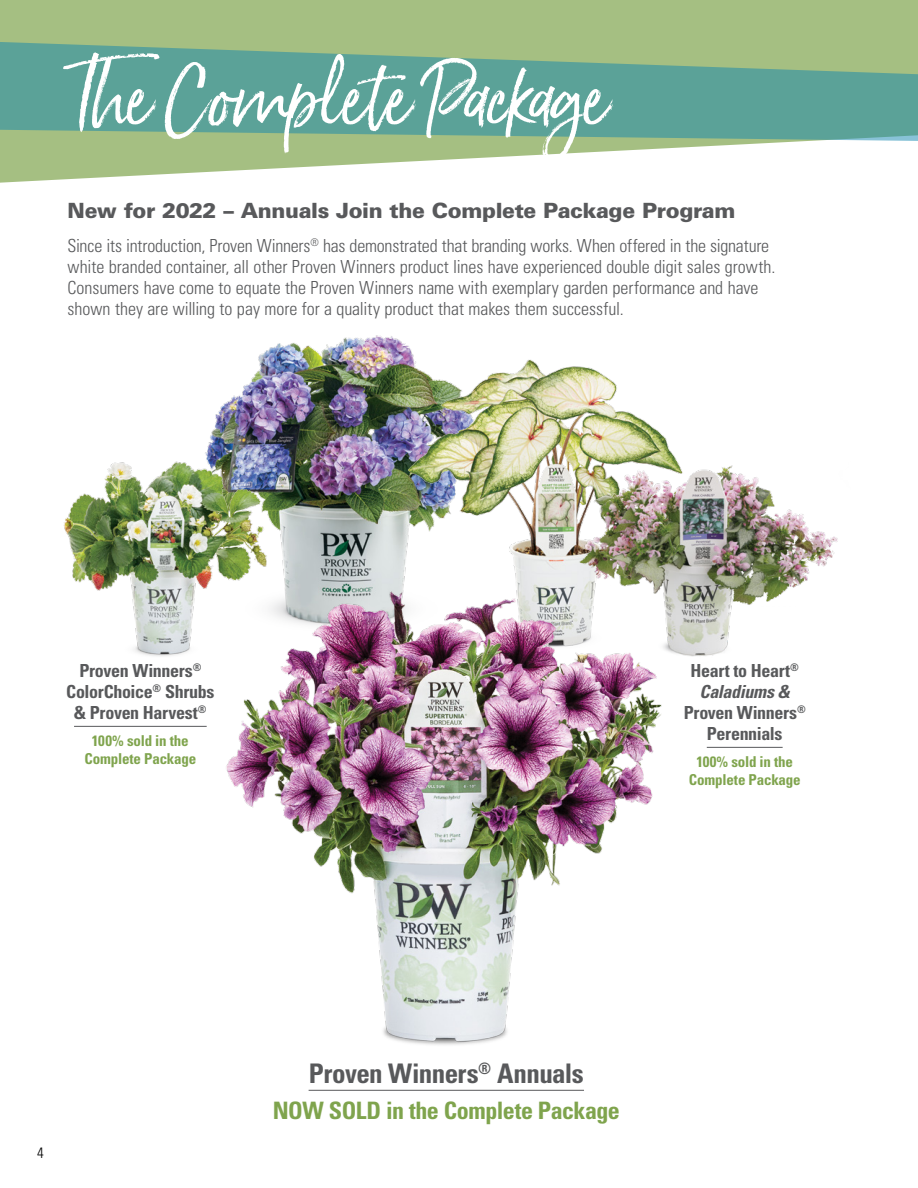
<style>
.page{position:relative;width:918px;height:1188px;background:#fff}
.page>*{position:absolute;margin:0;border:0;box-sizing:border-box;transform-origin:0 0}
.t1{font:75px "Born Ready";letter-spacing:-.02em;color:#fff}
.t2{font:700 condensed 27px "Univers LT Std";letter-spacing:-.02em;color:#58595b}
.t3{font:700 condensed 24px "Univers LT Std";letter-spacing:-.02em;color:#7fa44d}
.t4{font:900 21px "Univers LT Std";letter-spacing:-.02em;color:#58595b}
.t5{font:300 condensed 18px/21px "Univers LT Std";letter-spacing:-.005em;color:#58595b}
.t6{font:700 condensed 18px/21px "Univers LT Std";letter-spacing:-.02em;color:#58595b;text-align:center}
.t7{font:700 condensed 15px/18px "Univers LT Std";letter-spacing:-.01em;color:#7fa44d;text-align:center}
.t8{font:300 condensed 15px "Univers LT Std";color:#000}
.s1{font-style:italic}
</style>
<div class="page">
<svg style="left:0;top:0;width:918px;height:183px;fill:#a5bf82"></svg>
<svg style="left:0;top:41px;width:918px;height:111px;background:#73ac94"></svg>
<hr style="left:309px;top:1090px;width:275px;height:1px;background:#58595b">
<img style="left:205px;top:335px;width:207px;height:248px">
<img style="left:63px;top:459px;width:209px;height:197px">
<img style="left:405px;top:353px;width:244px;height:230px">
<hr style="left:74px;top:726px;width:133px;height:1px;background:#58595b">
<hr style="left:707px;top:747px;width:76px;height:1px;background:#58595b">
<img style="left:560px;top:424px;width:278px;height:233px">
<img style="left:218px;top:583px;width:450px;height:462px">
<h1 class="t1" style="left:68px;top:52px;width:543px">The Complete Package</h1>
<p class="t4" style="left:68px;top:197px;width:669px">New for 2022 – Annuals Join the Complete Package Program</p>
<p class="t5" style="left:67px;top:235px;width:709px">Since its introduction, Proven Winners<sup>®</sup> has demonstrated that branding works. When offered in the signature white branded container, all other Proven Winners product lines have experienced double digit sales growth.<br>Consumers have come to equate the Proven Winners name with exemplary garden performance and have shown they are willing to pay more for a quality product that makes them successful.</p>
<p class="t6" style="left:66px;top:660px;width:150px">Proven Winners<sup>®<br></sup>ColorChoice<sup>®</sup> Shrubs &amp; Proven Harvest<sup>®</sup></p>
<p class="t7" style="left:84px;top:732px;width:114px">100% sold in the<br>Complete Package</p>
<p class="t6" style="left:684px;top:660px;width:124px">Heart to Heart<sup>®<br></sup><span class="s1">Caladiums &amp;<br></span>Proven Winners<sup>®<br></sup>Perennials</p>
<p class="t7" style="left:689px;top:753px;width:114px">100% sold in the<br>Complete Package</p>
<p class="t8" style="left:37px;top:1144px;width:8px">4</p>
<h2 class="t2" style="left:309px;top:1057px;width:276px">Proven Winners<sup>®</sup> Annuals</h2>
<h3 class="t3" style="left:273px;top:1096px;width:349px">Now Sold in the Complete Package</h3>
</div>
